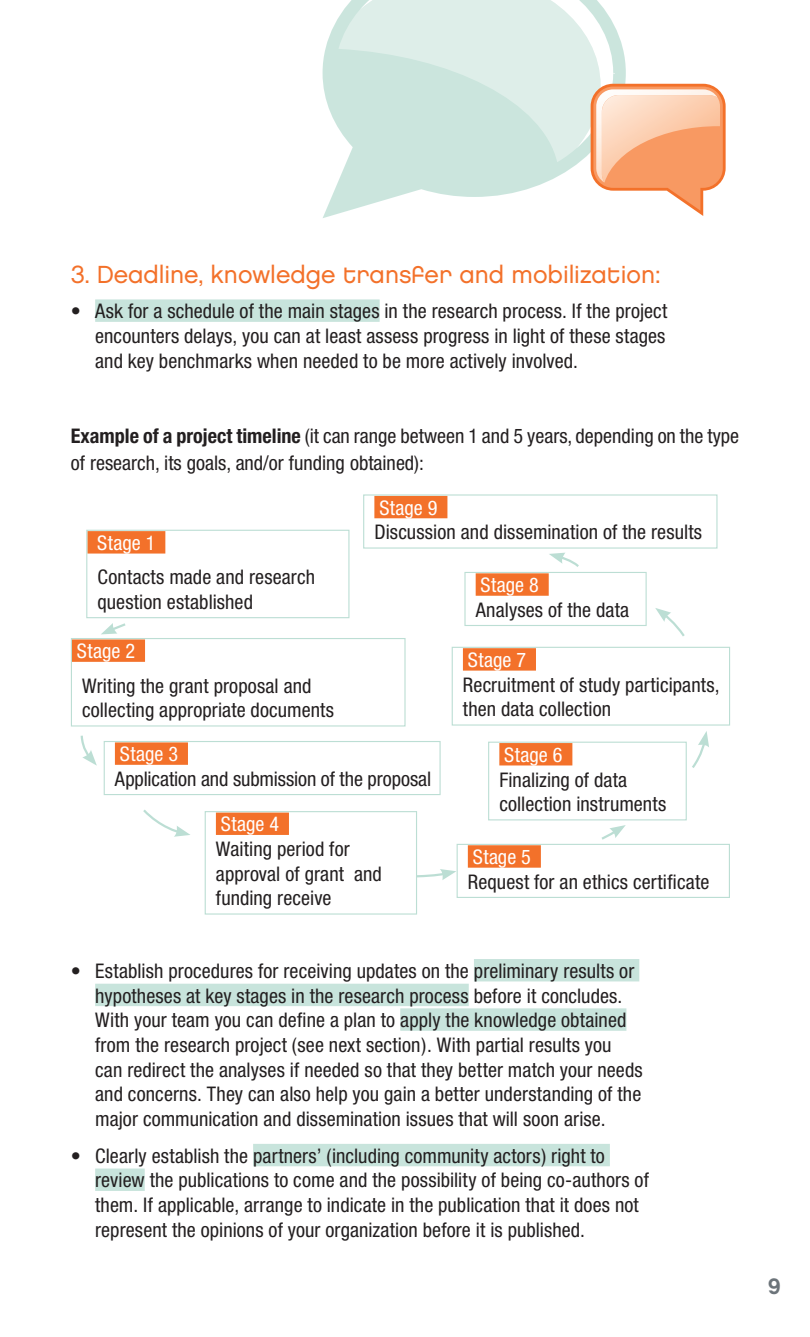
<style>
.page{position:relative;width:810px;height:1337px;background:#fff}
.page>*{position:absolute;margin:0;border:0;box-sizing:border-box;transform-origin:0 0}
.t1{font:24.75px "Chalet London Nineteen Eighty";color:#f3712a}
.t2{font:22.5px "Chalet New York Nineteen Eighty";color:#6c747a}
.t3{font:condensed 20.25px/24.8px "Helvetica Neue";letter-spacing:.005em;color:#231f20}
.t4{font:condensed 20.25px "Helvetica Neue";letter-spacing:.01em;color:#fff}
.s1{font-weight:700}
</style>
<div class="page">
<div style="left:95px;top:299px;width:285px;height:23px;background:#c8e4dc"></div>
<div style="left:474px;top:959px;width:165px;height:22px;background:#c8e4dc"></div>
<div style="left:95px;top:983px;width:374px;height:23px;background:#c8e4dc"></div>
<div style="left:400px;top:1008px;width:226px;height:22px;background:#c8e4dc"></div>
<div style="left:253px;top:1143px;width:357px;height:23px;background:#c8e4dc"></div>
<div style="left:95px;top:1168px;width:50px;height:23px;background:#c8e4dc"></div>
<svg style="left:323px;top:19px;width:37px;height:199px;fill:#cbe5dd"></svg>
<svg style="left:338px;top:0;width:22px;height:162px;background:#d3e9e2"></svg>
<svg style="left:360px;top:0;width:366px;height:216px"></svg>
<img style="left:596px;top:89px;width:122px;height:93px">
<svg style="left:101px;top:623px;width:25px;height:11px"></svg>
<svg style="left:601px;top:825px;width:25px;height:15px"></svg>
<svg style="left:655px;top:608px;width:30px;height:28px"></svg>
<svg style="left:692px;top:731px;width:17px;height:37px"></svg>
<svg style="left:80px;top:735px;width:17px;height:30px"></svg>
<svg style="left:143px;top:809px;width:47px;height:27px"></svg>
<svg style="left:417px;top:869px;width:39px;height:11px"></svg>
<svg style="left:549px;top:552px;width:30px;height:15px"></svg>
<div style="left:87px;top:531px;width:78px;height:22px;background:#f3712a"></div>
<div style="left:86px;top:530px;width:263px;height:88px;border:1px solid #bcded4"></div>
<div style="left:468px;top:845px;width:73px;height:22px;background:#f3712a"></div>
<div style="left:457px;top:844px;width:273px;height:54px;border:1px solid #bcded4"></div>
<div style="left:374px;top:496px;width:73px;height:22px;background:#f3712a"></div>
<div style="left:363px;top:494px;width:355px;height:54px;border:1px solid #bcded4"></div>
<div style="left:499px;top:743px;width:73px;height:22px;background:#f3712a"></div>
<div style="left:488px;top:741px;width:199px;height:79px;border:1px solid #bcded4"></div>
<div style="left:463px;top:648px;width:73px;height:22px;background:#f3712a"></div>
<div style="left:452px;top:647px;width:278px;height:78px;border:1px solid #bcded4"></div>
<div style="left:476px;top:573px;width:73px;height:23px;background:#f3712a"></div>
<div style="left:464px;top:572px;width:183px;height:54px;border:1px solid #bcded4"></div>
<div style="left:115px;top:742px;width:73px;height:23px;background:#f3712a"></div>
<div style="left:104px;top:741px;width:337px;height:54px;border:1px solid #bcded4"></div>
<div style="left:216px;top:812px;width:73px;height:23px;background:#f3712a"></div>
<div style="left:205px;top:811px;width:212px;height:103px;border:1px solid #bcded4"></div>
<div style="left:72px;top:639px;width:73px;height:23px;background:#f3712a"></div>
<div style="left:71px;top:638px;width:335px;height:88px;border:1px solid #bcded4"></div>
<p class="t1" style="left:71px;top:260px;width:591px">3. Deadline, knowledge transfer and mobilization:</p>
<p class="t3" style="left:95px;top:298px;width:574px;text-align:justify;text-indent:-24px">• Ask for a schedule of the main stages in the research process. If the project encounters delays, you can at least assess progress in light of these stages and key benchmarks when needed to be more actively involved.</p>
<p class="t3" style="left:71px;top:422px;width:670px;line-height:27px"><span class="s1">Example of a project timeline</span> (it can range between 1 and 5 years, depending on the type of research, its goals, and/or funding obtained):</p>
<p class="t4" style="left:97px;top:531px;width:60px">Stage 1</p>
<p class="t3" style="left:97px;top:564px;width:219px">Contacts made and research question established</p>
<p class="t4" style="left:77px;top:639px;width:60px">Stage 2</p>
<p class="t3" style="left:82px;top:673px;width:254px">Writing the grant proposal and collecting appropriate documents</p>
<p class="t4" style="left:379px;top:496px;width:60px">Stage 9</p>
<p class="t3" style="left:374px;top:520px;width:329px">Discussion and dissemination of the results</p>
<p class="t4" style="left:481px;top:573px;width:60px">Stage 8</p>
<p class="t3" style="left:476px;top:597px;width:155px">Analyses of the data</p>
<p class="t4" style="left:468px;top:648px;width:60px">Stage 7</p>
<p class="t3" style="left:463px;top:672px;width:258px">Recruitment of study participants, then data collection</p>
<p class="t4" style="left:120px;top:742px;width:60px">Stage 3</p>
<p class="t3" style="left:115px;top:766px;width:318px">Application and submission of the proposal</p>
<p class="t4" style="left:221px;top:812px;width:60px">Stage 4</p>
<p class="t3" style="left:216px;top:836px;width:168px">Waiting period for approval of grant and funding receive</p>
<p class="t4" style="left:504px;top:743px;width:60px">Stage 6</p>
<p class="t3" style="left:499px;top:767px;width:168px">Finalizing of data collection instruments</p>
<p class="t4" style="left:473px;top:845px;width:60px">Stage 5</p>
<p class="t3" style="left:468px;top:869px;width:243px">Request for an ethics certificate</p>
<p class="t3" style="left:95px;top:958px;width:549px;text-indent:-24px">• Establish procedures for receiving updates on the preliminary results or hypotheses at key stages in the research process before it concludes.<br>With your team you can define a plan to apply the knowledge obtained from the research project (see next section). With partial results you can redirect the analyses if needed so that they better match your needs and concerns. They can also help you gain a better understanding of the major communication and dissemination issues that will soon arise.</p>
<p class="t3" style="left:95px;top:1143px;width:555px;text-indent:-24px">• Clearly establish the partners’ (including community actors) right to review the publications to come and the possibility of being co-authors of them. If applicable, arrange to indicate in the publication that it does not represent the opinions of your organization before it is published.</p>
<p class="t2" style="left:768px;top:1272px;width:14px">9</p>
</div>
